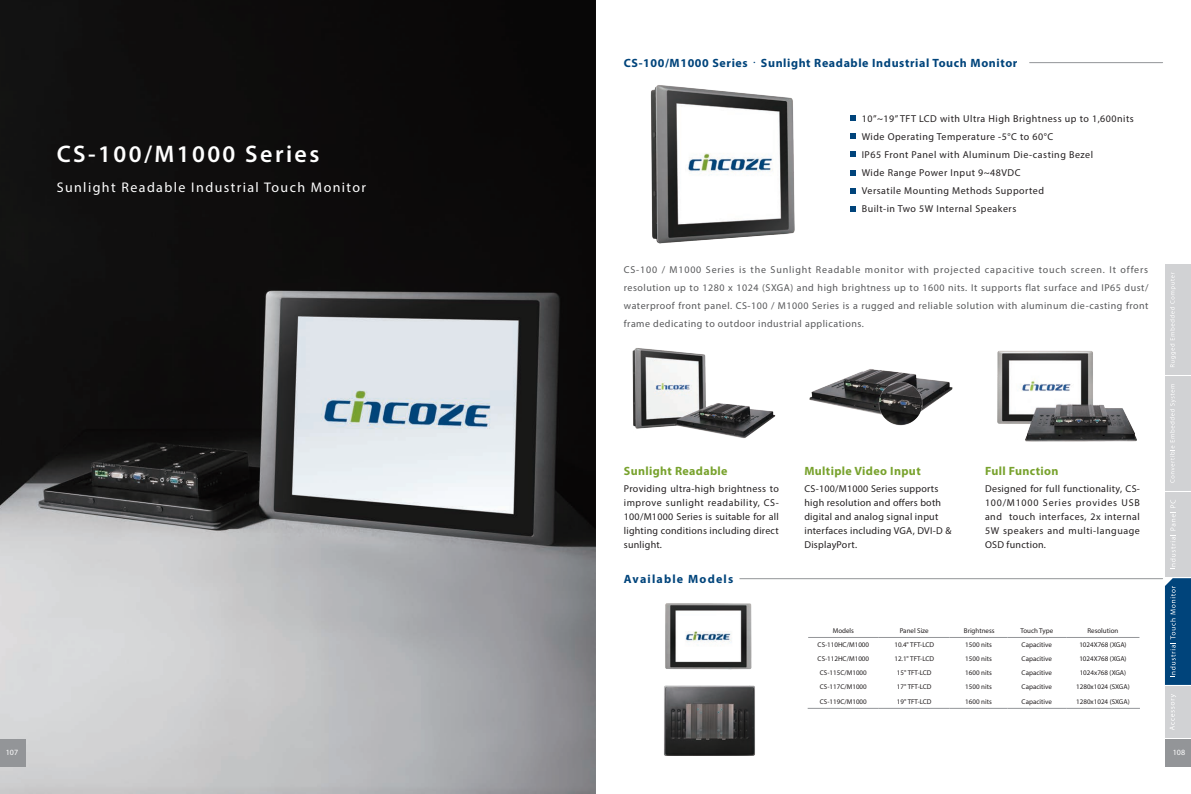
<style>
.page{position:relative;width:1191px;height:794px;background:#fff}
.page>*{position:absolute;margin:0;border:0;box-sizing:border-box;transform-origin:0 0}
.t1{font:600 24px "Myriad Pro";letter-spacing:.1em;color:#fff}
.t2{font:14px "Myriad Pro";letter-spacing:.1em;color:#fff}
.t3{font:700 12px "Myriad Pro";letter-spacing:.05em;color:#00447b}
.t4{font:700 12px "Myriad Pro";letter-spacing:.03em;color:#78a22d}
.t5{font:700 12px "Myriad Pro";letter-spacing:.1em;color:#00447b}
.t6{font:10px/14px "Myriad Pro";letter-spacing:.045em;color:#231f20;text-align:justify}
.t7{font:10px/18px "Myriad Pro";letter-spacing:.05em;color:#57585a;text-align:justify}
.t8{font:10px/14px "Myriad Pro";letter-spacing:.025em;color:#231f20}
.t9{font:8px "Myriad Pro";color:#fff}
.t10{font:7px "Myriad Pro";color:#231f20}
.s1{font-family:"Adobe Ming Std";font-weight:300}
</style>
<div class="page">
<img style="left:0;top:0;width:595px;height:794px">
<img style="left:650px;top:85px;width:145px;height:159px">
<hr style="left:1029px;top:62px;width:133px;height:1px;background:#939598">
<hr style="left:740px;top:578px;width:422px;height:1px;background:#939598">
<svg style="left:850px;top:115px;width:6px;height:6px"></svg>
<svg style="left:850px;top:133px;width:6px;height:6px"></svg>
<svg style="left:850px;top:152px;width:6px;height:5px"></svg>
<svg style="left:850px;top:170px;width:6px;height:5px"></svg>
<svg style="left:850px;top:188px;width:6px;height:5px"></svg>
<svg style="left:850px;top:206px;width:6px;height:6px"></svg>
<img style="left:632px;top:348px;width:144px;height:91px">
<img style="left:809px;top:369px;width:144px;height:57px">
<img style="left:997px;top:350px;width:140px;height:92px">
<hr style="left:808px;top:637px;width:70px;height:1px;background:#939598">
<hr style="left:878px;top:637px;width:71px;height:1px;background:#939598">
<hr style="left:949px;top:637px;width:58px;height:1px;background:#939598">
<hr style="left:1007px;top:637px;width:59px;height:1px;background:#939598">
<hr style="left:1066px;top:637px;width:73px;height:1px;background:#939598">
<hr style="left:807px;top:708px;width:71px;height:1px;background:#939598">
<hr style="left:878px;top:708px;width:71px;height:1px;background:#939598">
<hr style="left:949px;top:708px;width:58px;height:1px;background:#939598">
<hr style="left:1007px;top:708px;width:59px;height:1px;background:#939598">
<hr style="left:1066px;top:708px;width:74px;height:1px;background:#939598">
<img style="left:665px;top:603px;width:87px;height:67px">
<img style="left:664px;top:685px;width:91px;height:71px">
<div style="left:1165px;top:492px;width:26px;height:85px;background:#d1d2d4"></div>
<div style="left:1165px;top:265px;width:26px;height:110px;background:#d1d2d4"></div>
<div style="left:1165px;top:376px;width:26px;height:114px;background:#d1d2d4"></div>
<div style="left:1165px;top:686px;width:26px;height:52px;background:#d1d2d4"></div>
<div style="left:1165px;top:739px;width:26px;height:27px;background:#939598"></div>
<svg style="left:1170px;top:384px;width:5px;height:99px"></svg>
<svg style="left:1170px;top:272px;width:5px;height:95px"></svg>
<svg style="left:1170px;top:694px;width:6px;height:36px"></svg>
<svg style="left:1165px;top:578px;width:26px;height:107px;background:#0d4d81"></svg>
<svg style="left:1170px;top:500px;width:5px;height:69px"></svg>
<div style="left:0;top:739px;width:26px;height:27px;background:#939598"></div>
<h1 class="t1" style="left:57px;top:138px;width:264px">CS-100/M1000 Series</h1>
<h2 class="t2" style="left:57px;top:178px;width:311px">Sunlight Readable Industrial Touch Monitor</h2>
<p class="t3" style="left:624px;top:55px;width:395px">CS-100/M1000 Series<span class="s1">．</span>Sunlight Readable Industrial Touch Monitor</p>
<p class="t6" style="left:861px;top:110px;width:273px;line-height:18px;text-align:left">10”~19” TFT LCD with Ultra High Brightness up to 1,600nits Wide Operating Temperature -5°C to 60°C<br>IP65 Front Panel with Aluminum Die-casting Bezel<br>Wide Range Power Input 9~48VDC<br>Versatile Mounting Methods Supported<br>Built-in Two 5W Internal Speakers</p>
<p class="t7" style="left:624px;top:260px;width:526px">CS-100 / M1000 Series is the Sunlight Readable monitor with projected capacitive touch screen. It offers resolution up to 1280 x 1024 (SXGA) and high brightness up to 1600 nits. It supports flat surface and IP65 dust/ waterproof front panel. CS-100 / M1000 Series is a rugged and reliable solution with aluminum die-casting front frame dedicating to outdoor industrial applications.</p>
<p class="t4" style="left:624px;top:463px;width:105px">Sunlight Readable</p>
<p class="t6" style="left:624px;top:481px;width:156px">Providing ultra-high brightness to improve sunlight readability, CS-100/M1000 Series is suitable for all lighting conditions including direct sunlight.</p>
<p class="t5" style="left:624px;top:571px;width:111px">Available Models</p>
<p class="t4" style="left:804px;top:463px;width:118px">Multiple Video Input</p>
<p class="t8" style="left:804px;top:481px;width:148px">CS-100/M1000 Series supports high resolution and offers both digital and analog signal input interfaces including VGA, DVI-D &amp;<br>DisplayPort.</p>
<p class="t4" style="left:985px;top:463px;width:75px">Full Function</p>
<p class="t6" style="left:985px;top:481px;width:156px">Designed for full functionality, CS-100/M1000 Series provides USB and touch interfaces, 2x internal 5W speakers and multi-language OSD function.</p>
<p class="t10" style="left:832px;top:626px;width:23px">Models</p>
<p class="t10" style="left:899px;top:626px;width:30px">Panel Size</p>
<p class="t10" style="left:964px;top:626px;width:32px">Brightness</p>
<p class="t10" style="left:1020px;top:626px;width:34px">Touch Type</p>
<p class="t10" style="left:1087px;top:626px;width:33px">Resolution</p>
<p class="t10" style="left:817px;top:640px;width:53px">CS-110HC/M1000</p>
<p class="t10" style="left:894px;top:640px;width:41px">10.4" TFT-LCD</p>
<p class="t10" style="left:965px;top:640px;width:28px">1500 nits</p>
<p class="t10" style="left:1021px;top:640px;width:32px">Capacitive</p>
<p class="t10" style="left:1079px;top:640px;width:49px">1024X768 (XGA)</p>
<p class="t10" style="left:817px;top:654px;width:53px">CS-112HC/M1000</p>
<p class="t10" style="left:894px;top:654px;width:41px">12.1" TFT-LCD</p>
<p class="t10" style="left:965px;top:654px;width:28px">1500 nits</p>
<p class="t10" style="left:1021px;top:654px;width:32px">Capacitive</p>
<p class="t10" style="left:1079px;top:654px;width:49px">1024X768 (XGA)</p>
<p class="t10" style="left:820px;top:668px;width:48px">CS-115C/M1000</p>
<p class="t10" style="left:897px;top:668px;width:36px">15" TFT-LCD</p>
<p class="t10" style="left:965px;top:668px;width:28px">1600 nits</p>
<p class="t10" style="left:1021px;top:668px;width:32px">Capacitive</p>
<p class="t10" style="left:1079px;top:668px;width:48px">1024x768 (XGA)</p>
<p class="t10" style="left:820px;top:683px;width:48px">CS-117C/M1000</p>
<p class="t10" style="left:897px;top:683px;width:36px">17" TFT-LCD</p>
<p class="t10" style="left:965px;top:683px;width:28px">1500 nits</p>
<p class="t10" style="left:1021px;top:683px;width:32px">Capacitive</p>
<p class="t10" style="left:1076px;top:683px;width:55px">1280x1024 (SXGA)</p>
<p class="t10" style="left:820px;top:697px;width:48px">CS-119C/M1000</p>
<p class="t10" style="left:897px;top:697px;width:36px">19" TFT-LCD</p>
<p class="t10" style="left:965px;top:697px;width:28px">1600 nits</p>
<p class="t10" style="left:1021px;top:697px;width:32px">Capacitive</p>
<p class="t10" style="left:1076px;top:697px;width:55px">1280x1024 (SXGA)</p>
<p class="t9" style="left:6px;top:747px;width:14px">107</p>
<p class="t9" style="left:1172px;top:747px;width:14px">108</p>
</div>
